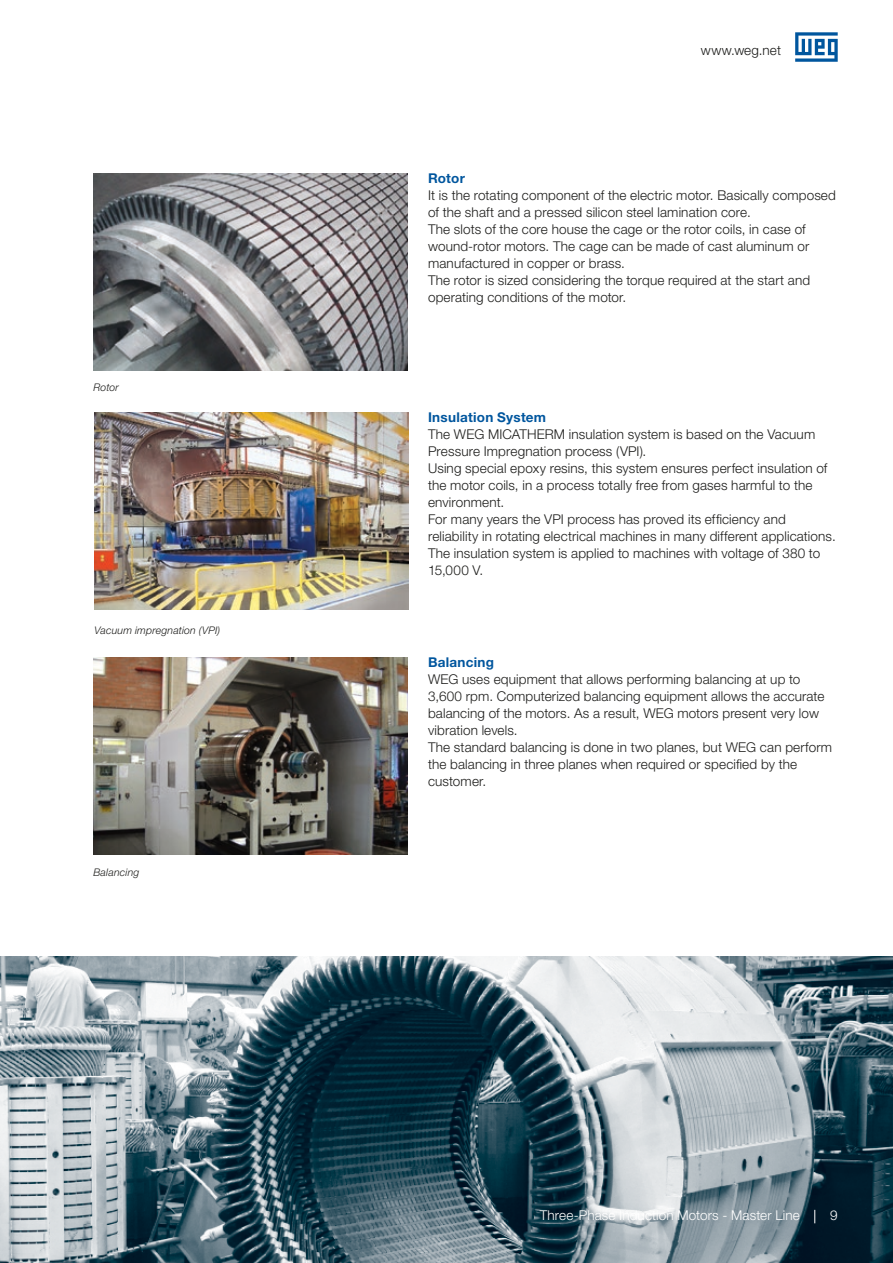
<style>
.page{position:relative;width:893px;height:1263px;background:#fff}
.page>*{position:absolute;margin:0;border:0;box-sizing:border-box;transform-origin:0 0}
.t1{font:300 13.5px/17px "Helvetica Neue LT Pro";letter-spacing:.01em;color:#1d1d1b}
.t2{font:300 13.5px "Helvetica Neue LT Pro";letter-spacing:.01em;color:#fff}
.t3{font:700 13.5px "Helvetica Neue LT Pro";letter-spacing:.02em;color:#00569e}
.t4{font:italic 300 10.5px "Helvetica Neue LT Pro";letter-spacing:.015em;color:#1d1d1b}
</style>
<div class="page">
<svg style="left:795px;top:32px;width:43px;height:30px"></svg>
<img style="left:93px;top:173px;width:314px;height:197px">
<img style="left:94px;top:412px;width:314px;height:198px">
<img style="left:93px;top:657px;width:314px;height:198px">
<img style="left:0;top:957px;width:893px;height:306px">
<svg style="left:814px;top:1210px;width:1px;height:13px"></svg>
<p class="t4" style="left:93px;top:381px;width:27px">Rotor</p>
<p class="t4" style="left:94px;top:623px;width:127px">Vacuum impregnation (VPI)</p>
<p class="t4" style="left:93px;top:866px;width:47px">Balancing</p>
<p class="t1" style="left:701px;top:41px;width:82px">www.weg.net</p>
<p class="t3" style="left:428px;top:169px;width:38px">Rotor</p>
<p class="t1" style="left:428px;top:186px;width:409px">It is the rotating component of the electric motor. Basically composed of the shaft and a pressed silicon steel lamination core.<br>The slots of the core house the cage or the rotor coils, in case of wound-rotor motors. The cage can be made of cast aluminum or manufactured in copper or brass.<br>The rotor is sized considering the torque required at the start and operating conditions of the motor.</p>
<p class="t3" style="left:428px;top:409px;width:120px">Insulation System</p>
<p class="t1" style="left:428px;top:426px;width:409px">The WEG MICATHERM insulation system is based on the Vacuum Pressure Impregnation process (VPI).<br>Using special epoxy resins, this system ensures perfect insulation of the motor coils, in a process totally free from gases harmful to the environment.<br>For many years the VPI process has proved its efficiency and reliability in rotating electrical machines in many different applications.<br>The insulation system is applied to machines with voltage of 380 to 15,000 V.</p>
<p class="t3" style="left:428px;top:654px;width:67px">Balancing</p>
<p class="t1" style="left:428px;top:671px;width:406px">WEG uses equipment that allows performing balancing at up to 3,600 rpm. Computerized balancing equipment allows the accurate balancing of the motors. As a result, WEG motors present very low vibration levels.<br>The standard balancing is done in two planes, but WEG can perform the balancing in three planes when required or specified by the customer.</p>
<p class="t2" style="left:540px;top:1207px;width:262px">Three-Phase Induction Motors - Master Line</p>
<p class="t2" style="left:830px;top:1207px;width:9px">9</p>
</div>
